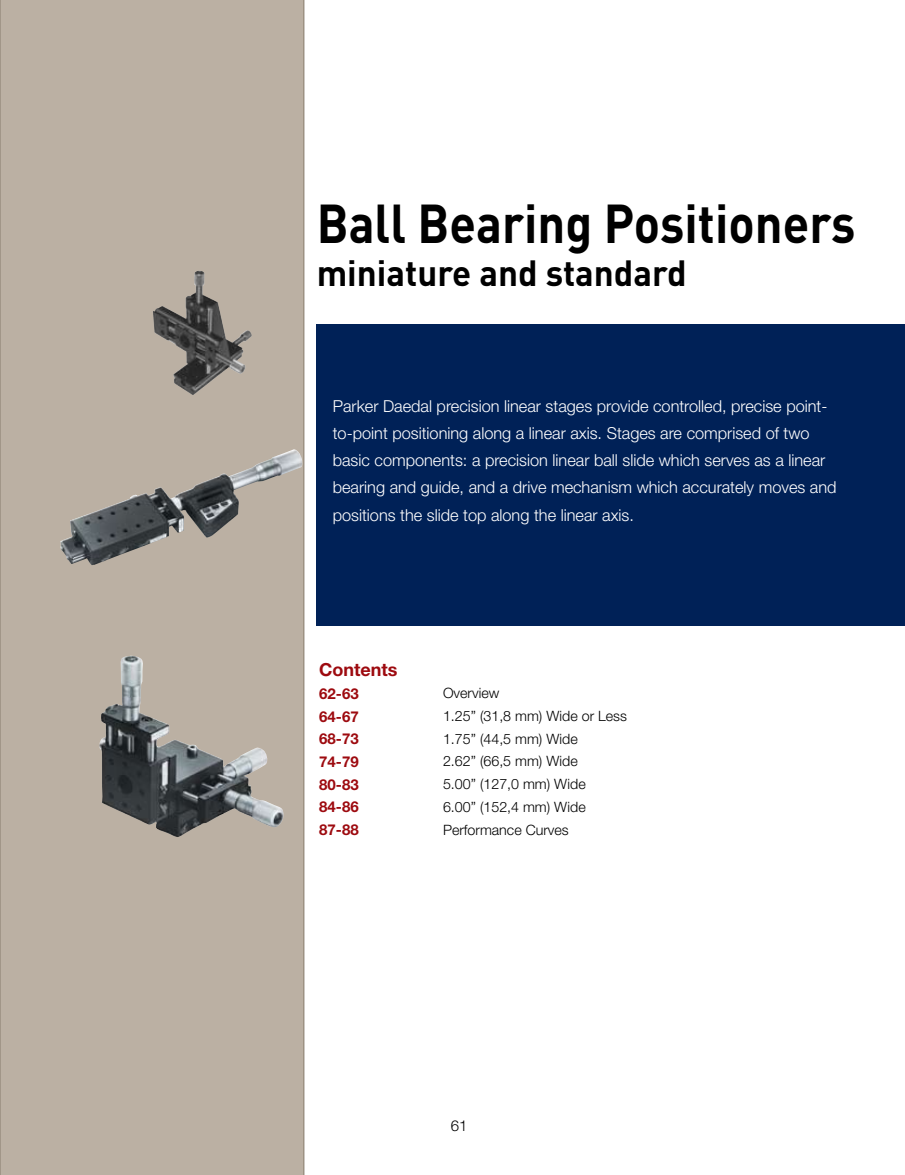
<style>
.page{position:relative;width:905px;height:1175px;background:#fff}
.page>*{position:absolute;margin:0;border:0;box-sizing:border-box;transform-origin:0 0}
.t1{font:700 54px "DINOT";color:#000;scale:.9 1}
.t2{font:700 36px "DINOT";color:#000}
.t3{font:700 18px "Helvetica Neue LT Std";color:#9d0a0f}
.t4{font:300 16.5px/27px "Helvetica Neue LT Std";color:#fff}
.t5{font:700 15px "Helvetica Neue LT Std";color:#9d0a0f}
.t6{font:300 15px "Helvetica Neue";color:#000}
.t7{font:300 14.25px "Helvetica Neue LT Std";color:#000}
</style>
<div class="page">
<div style="left:0;top:0;width:304px;height:1174px;background:#bbb0a3"></div>
<div style="left:316px;top:325px;width:588px;height:301px;background:#002157"></div>
<img style="left:203px;top:285px;width:33px;height:57px">
<img style="left:60px;top:449px;width:243px;height:116px">
<img style="left:99px;top:655px;width:185px;height:182px">
<h1 class="t1" style="left:316px;top:186px;width:600px">Ball Bearing Positioners</h1>
<h2 class="t2" style="left:316px;top:248px;width:371px">miniature and standard</h2>
<p class="t4" style="left:333px;top:393px;width:505px">Parker Daedal precision linear stages provide controlled, precise point&shy;to-point positioning along a linear axis. Stages are comprised of two basic components: a precision linear ball slide which serves as a linear bearing and guide, and a drive mechanism which accurately moves and positions the slide top along the linear axis.</p>
<p class="t3" style="left:319px;top:658px;width:80px">Contents</p>
<p class="t5" style="left:319px;top:684px;width:41px">62-63</p>
<p class="t7" style="left:443px;top:684px;width:58px">Overview</p>
<p class="t5" style="left:319px;top:707px;width:41px">64-67</p>
<p class="t7" style="left:443px;top:707px;width:185px">1.25” (31,8 mm) Wide or Less</p>
<p class="t5" style="left:319px;top:729px;width:41px">68-73</p>
<p class="t7" style="left:443px;top:730px;width:136px">1.75” (44,5 mm) Wide</p>
<p class="t5" style="left:319px;top:752px;width:41px">74-79</p>
<p class="t7" style="left:443px;top:752px;width:136px">2.62” (66,5 mm) Wide</p>
<p class="t5" style="left:319px;top:775px;width:41px">80-83</p>
<p class="t7" style="left:443px;top:775px;width:144px">5.00” (127,0 mm) Wide</p>
<p class="t5" style="left:319px;top:797px;width:41px">84-86</p>
<p class="t7" style="left:443px;top:798px;width:144px">6.00” (152,4 mm) Wide</p>
<p class="t5" style="left:319px;top:820px;width:41px">87-88</p>
<p class="t7" style="left:443px;top:821px;width:127px">Performance Curves</p>
<p class="t6" style="left:451px;top:1116px;width:18px">61</p>
</div>
